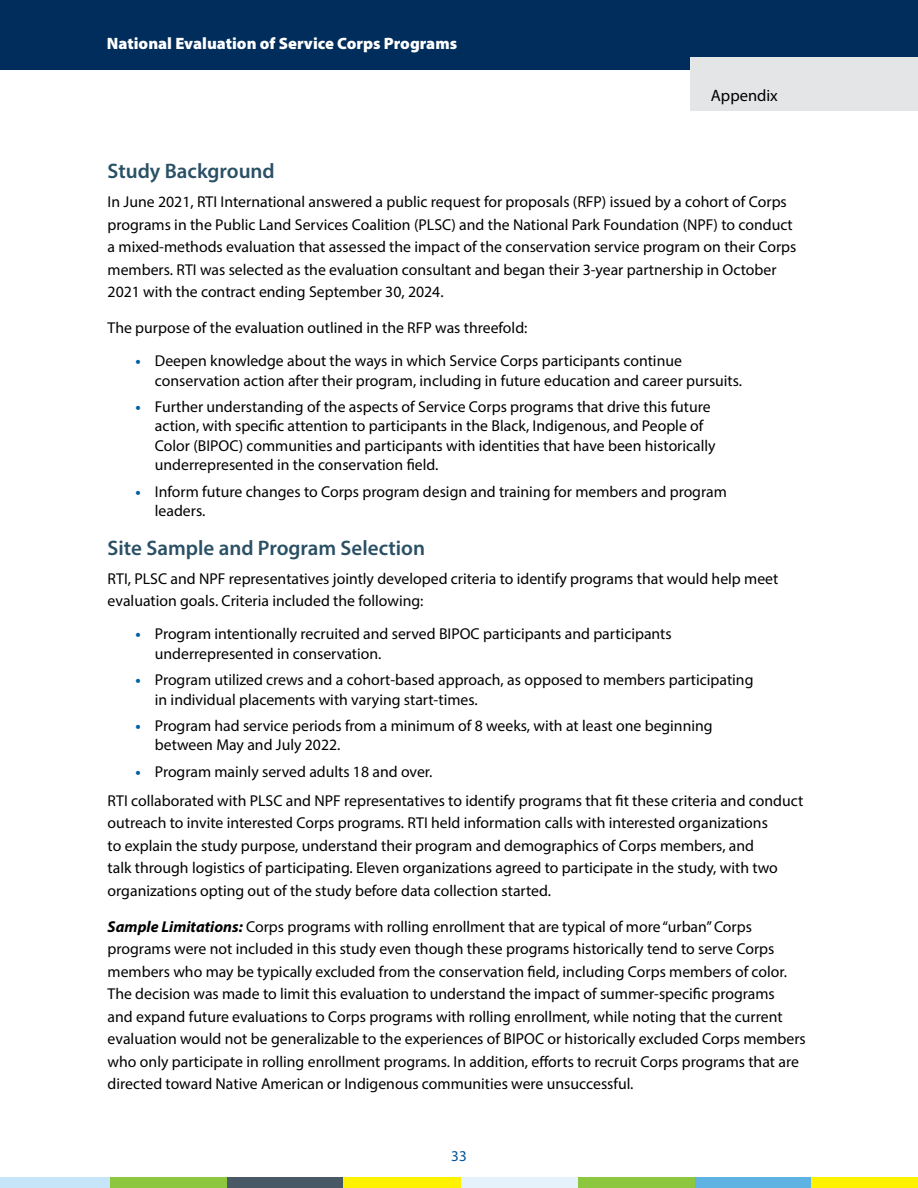
<style>
.page{position:relative;width:918px;height:1188px;background:#fff}
.page>*{position:absolute;margin:0;border:0;box-sizing:border-box;transform-origin:0 0}
.HEADER_2{font:600 21px "Myriad Pro";color:#2a5065}
.t1{font:900 16.5px "Myriad Pro";color:#fff}
.HEADER_BOX_text{font:16.5px "Myriad Pro";color:#000}
.BODY_TEXT_myriad{font:15.75px/22.5px "Myriad Pro";color:#000}
.t2{font:15px "Myriad Pro";color:#005295}
.s1{font-weight:700;color:#0061a5}
.s2{font-weight:700;font-style:italic}
</style>
<div class="page">
<div style="left:0;top:0;width:918px;height:70px;background:#002d5b"></div>
<div style="left:227px;top:1178px;width:117px;height:10px;background:#485865"></div>
<div style="left:695px;top:1178px;width:117px;height:10px;background:#5eb3e3"></div>
<div style="left:110px;top:1178px;width:117px;height:10px;background:#8dc63f"></div>
<div style="left:578px;top:1178px;width:117px;height:10px;background:#8dc63f"></div>
<div style="left:0;top:1178px;width:110px;height:10px;background:#c7e5f8"></div>
<div style="left:461px;top:1178px;width:117px;height:10px;background:#e5f2fb"></div>
<div style="left:344px;top:1178px;width:117px;height:10px;background:#fff200"></div>
<div style="left:812px;top:1178px;width:106px;height:10px;background:#fff200"></div>
<div style="left:690px;top:57px;width:228px;height:54px;background:#e4e5e6"></div>
<p class="t1" style="left:107px;top:33px;width:352px">National Evaluation of Service Corps Programs</p>
<p class="HEADER_BOX_text" style="left:711px;top:85px;width:69px">Appendix</p>
<h4 class="HEADER_2" style="left:108px;top:157px;width:169px">Study Background</h4>
<p class="BODY_TEXT_myriad" style="left:108px;top:190px;width:690px">In June 2021, RTI International answered a public request for proposals (RFP) issued by a cohort of Corps programs in the Public Land Services Coalition (PLSC) and the National Park Foundation (NPF) to conduct a mixed-methods evaluation that assessed the impact of the conservation service program on their Corps members. RTI was selected as the evaluation consultant and began their 3-year partnership in October 2021 with the contract ending September 30, 2024.</p>
<p class="BODY_TEXT_myriad" style="left:108px;top:316px;width:421px">The purpose of the evaluation outlined in the RFP was threefold:</p>
<p class="BODY_TEXT_myriad" style="left:155px;top:351px;width:589px;line-height:19.5px;text-indent:-20px"><span class="s1">•</span> Deepen knowledge about the ways in which Service Corps participants continue conservation action after their program, including in future education and career pursuits.</p>
<p class="BODY_TEXT_myriad" style="left:155px;top:396px;width:562px;line-height:19.5px;text-indent:-20px"><span class="s1">•</span> Further understanding of the aspects of Service Corps programs that drive this future action, with specific attention to participants in the Black, Indigenous, and People of Color (BIPOC) communities and participants with identities that have been historically underrepresented in the conservation field.</p>
<p class="BODY_TEXT_myriad" style="left:155px;top:481px;width:573px;line-height:19.5px;text-indent:-20px"><span class="s1">•</span> Inform future changes to Corps program design and training for members and program leaders.</p>
<h4 class="HEADER_2" style="left:108px;top:534px;width:319px">Site Sample and Program Selection</h4>
<p class="BODY_TEXT_myriad" style="left:108px;top:567px;width:672px">RTI, PLSC and NPF representatives jointly developed criteria to identify programs that would help meet evaluation goals. Criteria included the following:</p>
<p class="BODY_TEXT_myriad" style="left:155px;top:624px;width:518px;line-height:19.5px;text-indent:-20px"><span class="s1">•</span> Program intentionally recruited and served BIPOC participants and participants underrepresented in conservation.</p>
<p class="BODY_TEXT_myriad" style="left:155px;top:670px;width:600px;line-height:19.5px;text-indent:-20px"><span class="s1">•</span> Program utilized crews and a cohort-based approach, as opposed to members participating in individual placements with varying start-times.</p>
<p class="BODY_TEXT_myriad" style="left:155px;top:716px;width:559px;line-height:19.5px;text-indent:-20px"><span class="s1">•</span> Program had service periods from a minimum of 8 weeks, with at least one beginning between May and July 2022.</p>
<p class="BODY_TEXT_myriad" style="left:135px;top:760px;width:299px"><span class="s1">•</span> Program mainly served adults 18 and over.</p>
<p class="BODY_TEXT_myriad" style="left:108px;top:789px;width:697px">RTI collaborated with PLSC and NPF representatives to identify programs that fit these criteria and conduct outreach to invite interested Corps programs. RTI held information calls with interested organizations<br>to explain the study purpose, understand their program and demographics of Corps members, and<br>talk through logistics of participating. Eleven organizations agreed to participate in the study, with two organizations opting out of the study before data collection started.</p>
<p class="BODY_TEXT_myriad" style="left:108px;top:915px;width:700px"><span class="s2">Sample Limitations:</span> Corps programs with rolling enrollment that are typical of more “urban” Corps programs were not included in this study even though these programs historically tend to serve Corps members who may be typically excluded from the conservation field, including Corps members of color.<br>The decision was made to limit this evaluation to understand the impact of summer-specific programs<br>and expand future evaluations to Corps programs with rolling enrollment, while noting that the current evaluation would not be generalizable to the experiences of BIPOC or historically excluded Corps members who only participate in rolling enrollment programs. In addition, efforts to recruit Corps programs that are directed toward Native American or Indigenous communities were unsuccessful.</p>
<p class="t2" style="left:451px;top:1146px;width:17px">33</p>
</div>
